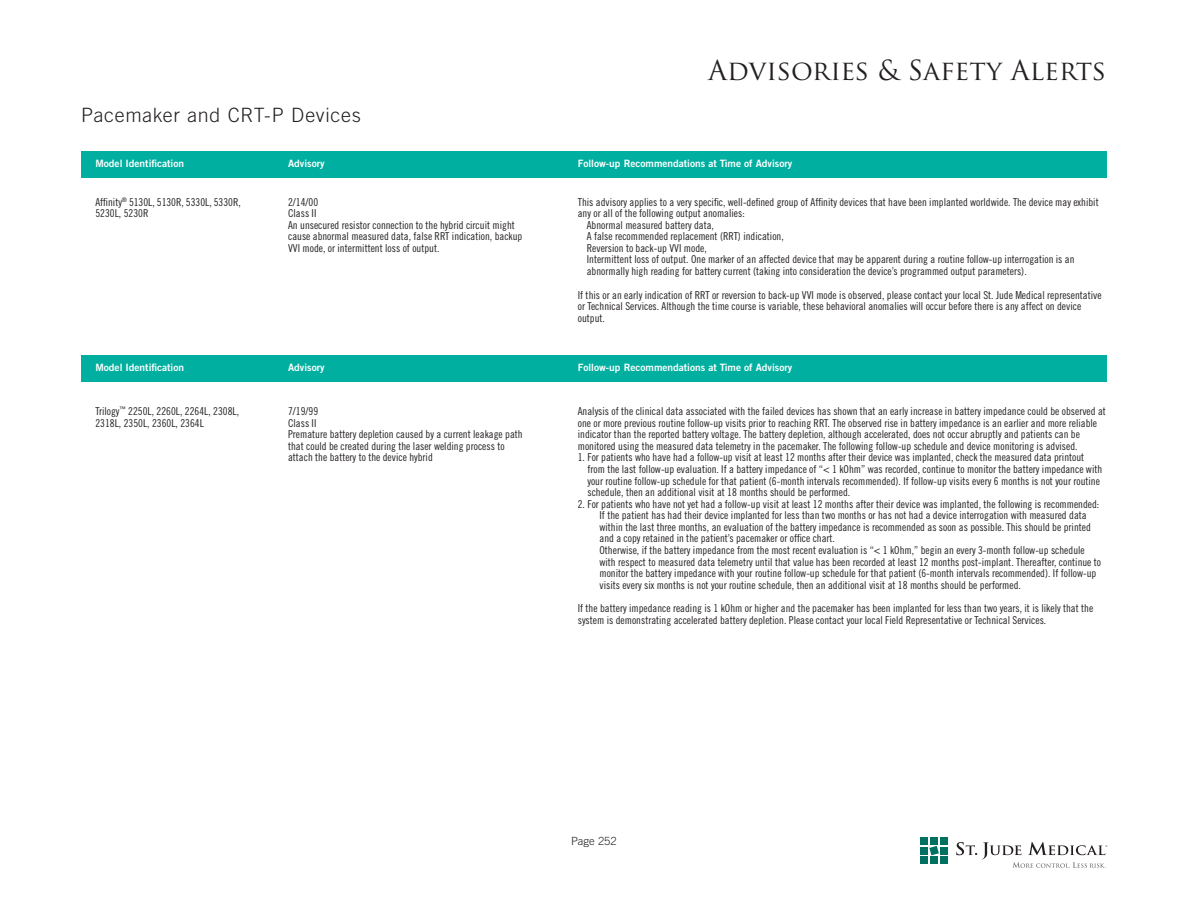
<style>
.page{position:relative;width:1188px;height:918px;background:#fff}
.page>*{position:absolute;margin:0;border:0;box-sizing:border-box;transform-origin:0 0}
.t1{font:27px "Trajan Pro";color:#231f20}
.t2{font:300 19.65px "Trade Gothic LT Std";letter-spacing:.035em;color:#231f20}
.t3{font:300 11.25px "Trade Gothic LT Std";letter-spacing:.005em;color:#231f20}
.t4{font:10.8px/11.6px "Trade Gothic Cond Eighteen";color:#231f20}
.t5{font:10.2px "Trade Gothic LT Std Bd 2";color:#fff}
</style>
<div class="page">
<svg style="left:956px;top:842px;width:151px;height:26px"></svg>
<div style="left:920px;top:837px;width:8px;height:8px;background:#007161"></div>
<div style="left:940px;top:837px;width:8px;height:8px;background:#007161"></div>
<div style="left:930px;top:837px;width:8px;height:8px;background:#007161"></div>
<div style="left:920px;top:847px;width:8px;height:8px;background:#007161"></div>
<div style="left:940px;top:847px;width:8px;height:8px;background:#007161"></div>
<svg style="left:929px;top:846px;width:10px;height:9px"></svg>
<div style="left:920px;top:856px;width:8px;height:8px;background:#007161"></div>
<div style="left:940px;top:856px;width:8px;height:8px;background:#007161"></div>
<div style="left:930px;top:856px;width:8px;height:8px;background:#007161"></div>
<div style="left:81px;top:151px;width:1026px;height:26px;background:#00af9f"></div>
<div style="left:81px;top:356px;width:1026px;height:26px;background:#00af9f"></div>
<h2 class="t2" style="left:81px;top:103px;width:281px">Pacemaker and CRT-P Devices</h2>
<h1 class="t1" style="left:708px;top:53px;width:400px">Advisories &amp; Safety Alerts</h1>
<p class="t5" style="left:95px;top:157px;width:90px">Model Identification</p>
<p class="t5" style="left:288px;top:157px;width:38px">Advisory</p>
<p class="t5" style="left:578px;top:157px;width:216px">Follow-up Recommendations at Time of Advisory</p>
<p class="t4" style="left:95px;top:196px;width:147px">Affinity<sup>®</sup> 5130L, 5130R, 5330L, 5330R,<br>5230L, 5230R</p>
<p class="t4" style="left:288px;top:196px;width:236px">2/14/00<br>Class II<br>An unsecured resistor connection to the hybrid circuit might cause abnormal measured data, false RRT indication, backup VVI mode, or intermittent loss of output.</p>
<p class="t4" style="left:578px;top:196px;width:522px">This advisory applies to a very specific, well-defined group of Affinity devices that have been implanted worldwide. The device may exhibit</p>
<p class="t4" style="left:578px;top:207px;width:169px">any or all of the following output anomalies:</p>
<p class="t4" style="left:587px;top:219px;width:129px">Abnormal measured battery data,</p>
<p class="t4" style="left:587px;top:231px;width:198px">A false recommended replacement (RRT) indication,</p>
<p class="t4" style="left:587px;top:242px;width:121px">Reversion to back-up VVI mode,</p>
<p class="t4" style="left:587px;top:254px;width:489px">Intermittent loss of output. One marker of an affected device that may be apparent during a routine follow-up interrogation is an</p>
<p class="t4" style="left:587px;top:265px;width:441px">abnormally high reading for battery current (taking into consideration the device’s programmed output parameters).</p>
<p class="t4" style="left:578px;top:289px;width:525px">If this or an early indication of RRT or reversion to back-up VVI mode is observed, please contact your local St. Jude Medical representative or Technical Services. Although the time course is variable, these behavioral anomalies will occur before there is any affect on device output.</p>
<p class="t5" style="left:95px;top:361px;width:90px">Model Identification</p>
<p class="t5" style="left:288px;top:361px;width:38px">Advisory</p>
<p class="t5" style="left:578px;top:361px;width:216px">Follow-up Recommendations at Time of Advisory</p>
<p class="t4" style="left:95px;top:405px;width:145px">Trilogy<sup>™</sup> 2250L, 2260L, 2264L, 2308L,<br>2318L, 2350L, 2360L, 2364L</p>
<p class="t4" style="left:288px;top:405px;width:236px">7/19/99<br>Class II<br>Premature battery depletion caused by a current leakage path that could be created during the laser welding process to attach the battery to the device hybrid</p>
<p class="t4" style="left:578px;top:405px;width:530px">Analysis of the clinical data associated with the failed devices has shown that an early increase in battery impedance could be observed at one or more previous routine follow-up visits prior to reaching RRT. The observed rise in battery impedance is an earlier and more reliable indicator than the reported battery voltage. The battery depletion, although accelerated, does not occur abruptly and patients can be monitored using the measured data telemetry in the pacemaker. The following follow-up schedule and device monitoring is advised.</p>
<p class="t4" style="left:587px;top:452px;width:516px;text-indent:-10px">1. For patients who have had a follow-up visit at least 12 months after their device was implanted, check the measured data printout from the last follow-up evaluation. If a battery impedance of “&lt; 1 kOhm” was recorded, continue to monitor the battery impedance with your routine follow-up schedule for that patient (6-month intervals recommended). If follow-up visits every 6 months is not your routine schedule, then an additional visit at 18 months should be performed.</p>
<p class="t4" style="left:600px;top:498px;width:503px;text-indent:-22px">2. For patients who have not yet had a follow-up visit at least 12 months after their device was implanted, the following is recommended:<br>If the patient has had their device implanted for less than two months or has not had a device interrogation with measured data within the last three months, an evaluation of the battery impedance is recommended as soon as possible. This should be printed and a copy retained in the patient’s pacemaker or office chart.<br>Otherwise, if the battery impedance from the most recent evaluation is “&lt; 1 kOhm,” begin an every 3-month follow-up schedule with respect to measured data telemetry until that value has been recorded at least 12 months post-implant. Thereafter, continue to monitor the battery impedance with your routine follow-up schedule for that patient (6-month intervals recommended). If follow-up visits every six months is not your routine schedule, then an additional visit at 18 months should be performed.</p>
<p class="t4" style="left:578px;top:603px;width:517px">If the battery impedance reading is 1 kOhm or higher and the pacemaker has been implanted for less than two years, it is likely that the system is demonstrating accelerated battery depletion. Please contact your local Field Representative or Technical Services.</p>
<p class="t3" style="left:571px;top:834px;width:47px">Page 252</p>
</div>
